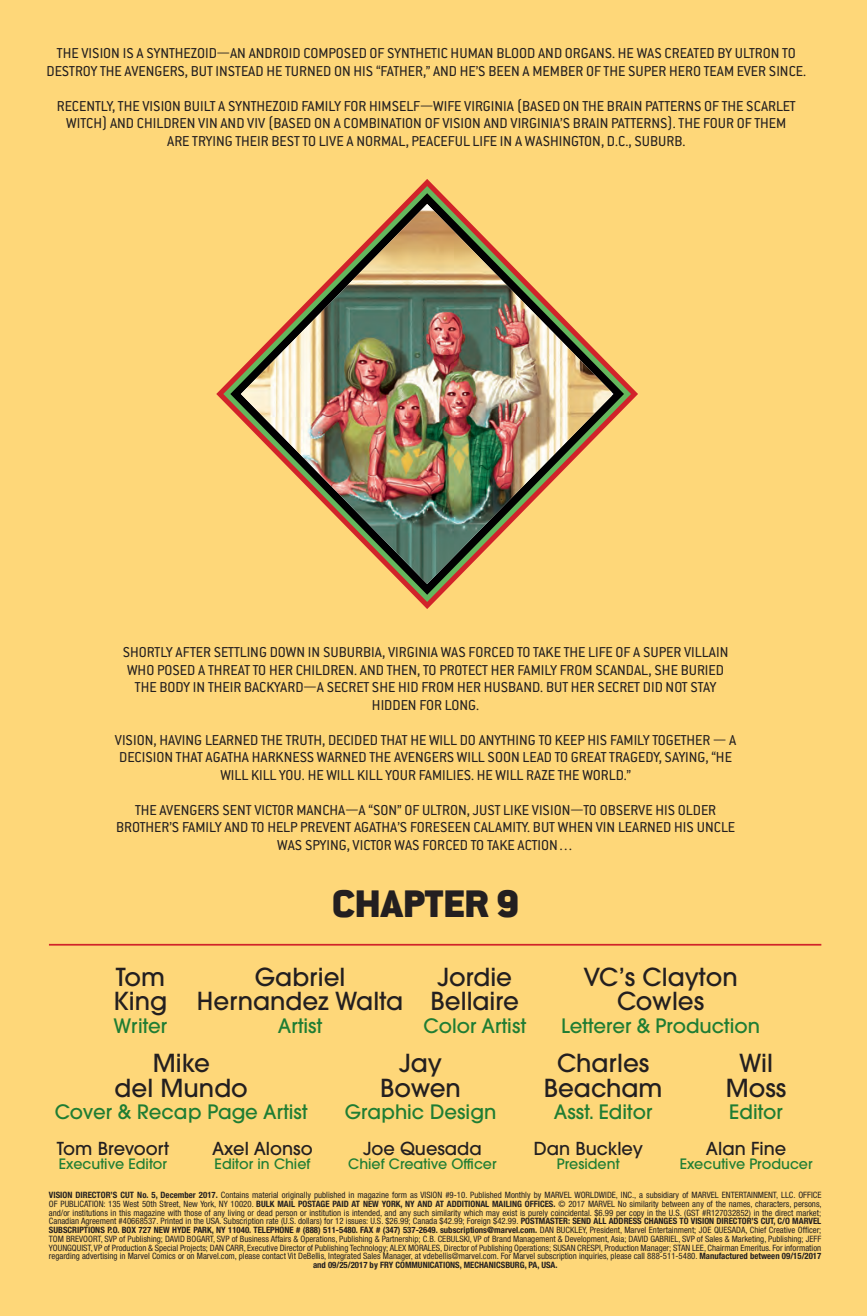
<style>
.page{position:relative;width:867px;height:1316px;background:#fff}
.page>*{position:absolute;margin:0;border:0;box-sizing:border-box;transform-origin:0 0}
.t1{font:900 42.18px "Conduit ITC Std";color:#231f20}
.t2{font:500 24.68px/24.5px "ITC Avant Garde Std";color:#231f20;text-align:center}
.t3{font:500 19.78px "ITC Avant Garde Std";color:#1f7d33}
.t4{font:500 17.85px "ITC Avant Garde Std";color:#231f20}
.t5{font:15.75px/17.5px "Conduit ITC Std";color:#231f20;text-align:center}
.t6{font:500 14.17px "ITC Avant Garde Std";color:#1f7d33}
.t7{font:condensed 8.75px/8.8px "Helvetica Neue LT Pro";color:#231f20;text-align:center}
.s1{font-weight:700}
</style>
<div class="page">
<div style="left:0;top:0;width:866px;height:1315px;background:#fed779"></div>
<hr style="left:49px;top:943px;width:772px;height:2px;background:#d1232a">
<svg style="left:230px;top:193px;width:393px;height:401px"></svg>
<img style="left:241px;top:204px;width:370px;height:380px">
<h3 class="t5" style="left:46px;top:45px;width:761px">THE VISION IS A SYNTHEZOID—AN ANDROID COMPOSED OF SYNTHETIC HUMAN BLOOD AND ORGANS. HE WAS CREATED BY ULTRON TO<br>DESTROY THE AVENGERS, BUT INSTEAD HE TURNED ON HIS “FATHER,” AND HE’S BEEN A MEMBER OF THE SUPER HERO TEAM EVER SINCE.</h3>
<p class="t5" style="left:57px;top:97px;width:740px">RECENTLY, THE VISION BUILT A SYNTHEZOID FAMILY FOR HIMSELF—WIFE VIRGINIA (BASED ON THE BRAIN PATTERNS OF THE SCARLET<br>WITCH) AND CHILDREN VIN AND VIV (BASED ON A COMBINATION OF VISION AND VIRGINIA’S BRAIN PATTERNS). THE FOUR OF THEM<br>ARE TRYING THEIR BEST TO LIVE A NORMAL, PEACEFUL LIFE IN A WASHINGTON, D.C., SUBURB.</p>
<p class="t5" style="left:123px;top:643px;width:607px">SHORTLY AFTER SETTLING DOWN IN SUBURBIA, VIRGINIA WAS FORCED TO TAKE THE LIFE OF A SUPER VILLAIN WHO POSED A THREAT TO HER CHILDREN. AND THEN, TO PROTECT HER FAMILY FROM SCANDAL, SHE BURIED THE BODY IN THEIR BACKYARD—A SECRET SHE HID FROM HER HUSBAND. BUT HER SECRET DID NOT STAY HIDDEN FOR LONG.</p>
<p class="t5" style="left:115px;top:731px;width:622px">VISION, HAVING LEARNED THE TRUTH, DECIDED THAT HE WILL DO ANYTHING TO KEEP HIS FAMILY TOGETHER — A<br>DECISION THAT AGATHA HARKNESS WARNED THE AVENGERS WILL SOON LEAD TO GREAT TRAGEDY, SAYING, “HE<br>WILL KILL YOU. HE WILL KILL YOUR FAMILIES. HE WILL RAZE THE WORLD.”</p>
<h3 class="t5" style="left:116px;top:801px;width:620px">THE AVENGERS SENT VICTOR MANCHA—A “SON” OF ULTRON, JUST LIKE VISION—TO OBSERVE HIS OLDER<br>BROTHER’S FAMILY AND TO HELP PREVENT AGATHA’S FORESEEN CALAMITY. BUT WHEN VIN LEARNED HIS UNCLE<br>WAS SPYING, VICTOR WAS FORCED TO TAKE ACTION…</h3>
<h1 class="t1" style="left:332px;top:877px;width:189px">CHAPTER 9</h1>
<h2 class="t2" style="left:114px;top:963px;width:55px;text-align:left">Tom<br>King</h2>
<h3 class="t3" style="left:114px;top:1012px;width:55px">Writer</h3>
<h2 class="t2" style="left:197px;top:963px;width:208px">Gabriel<br>Hernandez Walta</h2>
<h3 class="t3" style="left:278px;top:1012px;width:46px">Artist</h3>
<h2 class="t2" style="left:430px;top:963px;width:90px;text-align:left">Jordie<br>Bellaire</h2>
<h3 class="t3" style="left:423px;top:1012px;width:104px">Color Artist</h3>
<h2 class="t2" style="left:115px;top:1050px;width:135px">Mike<br>del Mundo</h2>
<h3 class="t3" style="left:55px;top:1099px;width:254px">Cover &amp; Recap Page Artist</h3>
<h2 class="t2" style="left:380px;top:1050px;width:82px">Jay<br>Bowen</h2>
<h3 class="t3" style="left:345px;top:1099px;width:153px">Graphic Design</h3>
<h3 class="t4" style="left:57px;top:1136px;width:113px">Tom Brevoort</h3>
<h3 class="t6" style="left:59px;top:1154px;width:110px">Executive Editor</h3>
<h3 class="t4" style="left:212px;top:1136px;width:102px">Axel Alonso</h3>
<h3 class="t6" style="left:214px;top:1154px;width:97px">Editor in Chief</h3>
<h3 class="t4" style="left:363px;top:1136px;width:120px">Joe Quesada</h3>
<h3 class="t6" style="left:348px;top:1154px;width:150px">Chief Creative Officer</h3>
<h2 class="t2" style="left:583px;top:963px;width:156px">VC’s Clayton<br>Cowles</h2>
<h3 class="t3" style="left:561px;top:1012px;width:200px">Letterer &amp; Production</h3>
<h2 class="t2" style="left:543px;top:1050px;width:120px">Charles<br>Beacham</h2>
<h3 class="t3" style="left:553px;top:1099px;width:100px">Asst. Editor</h3>
<h3 class="t4" style="left:533px;top:1136px;width:111px">Dan Buckley</h3>
<h3 class="t6" style="left:556px;top:1154px;width:64px">President</h3>
<h2 class="t2" style="left:725px;top:1050px;width:62px">Wil<br>Moss</h2>
<h3 class="t3" style="left:729px;top:1099px;width:55px">Editor</h3>
<h3 class="t4" style="left:705px;top:1136px;width:82px">Alan Fine</h3>
<h3 class="t6" style="left:679px;top:1154px;width:134px">Executive Producer</h3>
<p class="t7" style="left:49px;top:1190px;width:774px"><span class="s1">VISION DIRECTOR’S CUT No. 5, December 2017.</span> Contains material originally published in magazine form as VISION #9-10. Published Monthly by MARVEL WORLDWIDE, INC., a subsidiary of MARVEL ENTERTAINMENT, LLC. OFFICE OF PUBLICATION: 135 West 50th Street, New York, NY 10020. <span class="s1">BULK MAIL POSTAGE PAID AT NEW YORK, NY AND AT ADDITIONAL MAILING OFFICES.</span> © 2017 MARVEL No similarity between any of the names, characters, persons, and/or institutions in this magazine with those of any living or dead person or institution is intended, and any such similarity which may exist is purely coincidental. $6.99 per copy in the U.S. (GST #R127032852) in the direct market; Canadian Agreement #40668537. Printed in the USA. Subscription rate (U.S. dollars) for 12 issues: U.S. $26.99; Canada $42.99; Foreign $42.99. <span class="s1">POSTMASTER: SEND ALL ADDRESS CHANGES TO VISION DIRECTOR’S CUT, C/O MARVEL SUBSCRIPTIONS P.O. BOX 727 NEW HYDE PARK, NY 11040. TELEPHONE # (888) 511-5480. FAX # (347) 537-2649. subscriptions@marvel.com.</span> DAN BUCKLEY, President, Marvel Entertainment; JOE QUESADA, Chief Creative Officer; TOM BREVOORT, SVP of Publishing; DAVID BOGART, SVP of Business Affairs &amp; Operations, Publishing &amp; Partnership; C.B. CEBULSKI, VP of Brand Management &amp; Development, Asia; DAVID GABRIEL, SVP of Sales &amp; Marketing, Publishing; JEFF YOUNGQUIST, VP of Production &amp; Special Projects; DAN CARR, Executive Director of Publishing Technology; ALEX MORALES, Director of Publishing Operations; SUSAN CRESPI, Production Manager; STAN LEE, Chairman Emeritus. For information regarding advertising in Marvel Comics or on Marvel.com, please contact Vit DeBellis, Integrated Sales Manager, at vdebellis@marvel.com. For Marvel subscription inquiries, please call 888-511-5480. <span class="s1">Manufactured between 09/15/2017 and 09/25/2017 by FRY COMMUNICATIONS, MECHANICSBURG, PA, USA.</span></p>
</div>
